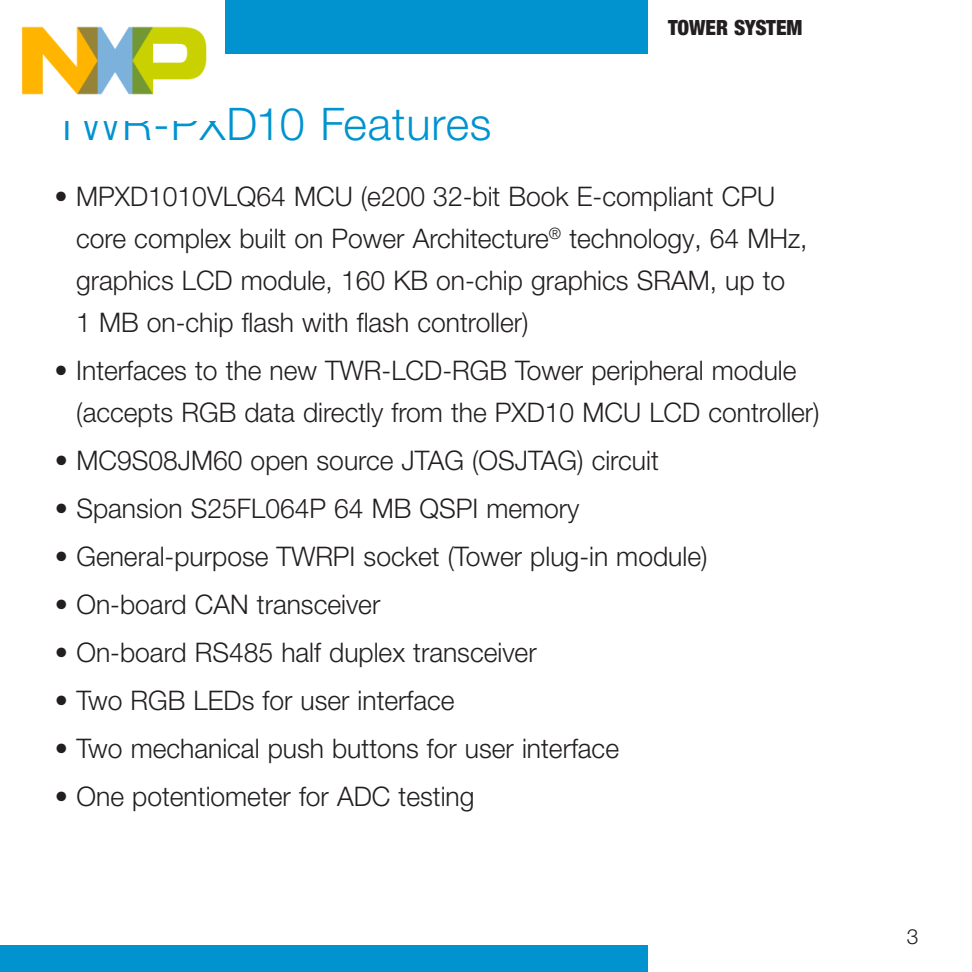
<style>
.page{position:relative;width:972px;height:972px;background:#fff}
.page>*{position:absolute;margin:0;border:0;box-sizing:border-box;transform-origin:0 0}
.t1{font:300 45px "Helvetica Neue LT Pro";letter-spacing:.02em;color:#0093d0}
.t2{font:300 27px/42px "Helvetica Neue LT Pro";color:#231f20}
.t3{font:900 condensed 21px "Helvetica Neue LT Pro";color:#231f20}
.t4{font:300 21px "Helvetica Neue LT Pro";color:#231f20}
</style>
<div class="page">
<div style="left:0;top:0;width:648px;height:54px;background:#0093d0"></div>
<div style="left:0;top:945px;width:648px;height:27px;background:#0093d0"></div>
<img style="left:0;top:0;width:225px;height:95px">
<h1 class="t1" style="left:55px;top:97px;width:439px">TWR-PXD10 Features</h1>
<p class="t3" style="left:668px;top:15px;width:136px">TOWER SYSTEM</p>
<p class="t2" style="left:76px;top:175px;width:733px;text-indent:-22px">• MPXD1010VLQ64 MCU (e200 32-bit Book E-compliant CPU core complex built on Power Architecture<sup>®</sup> technology, 64 MHz, graphics LCD module, 160 KB on-chip graphics SRAM, up to<br>1 MB on-chip flash with flash controller)</p>
<p class="t2" style="left:76px;top:349px;width:745px;text-indent:-22px">• Interfaces to the new TWR-LCD-RGB Tower peripheral module (accepts RGB data directly from the PXD10 MCU LCD controller)</p>
<p class="t2" style="left:55px;top:439px;width:606px">• MC9S08JM60 open source JTAG (OSJTAG) circuit</p>
<p class="t2" style="left:55px;top:487px;width:526px">• Spansion S25FL064P 64 MB QSPI memory</p>
<p class="t2" style="left:55px;top:535px;width:654px">• General-purpose TWRPI socket (Tower plug-in module)</p>
<p class="t2" style="left:55px;top:583px;width:327px">• On-board CAN transceiver</p>
<p class="t2" style="left:55px;top:631px;width:483px">• On-board RS485 half duplex transceiver</p>
<p class="t2" style="left:55px;top:679px;width:401px">• Two RGB LEDs for user interface</p>
<p class="t2" style="left:55px;top:727px;width:566px">• Two mechanical push buttons for user interface</p>
<p class="t2" style="left:55px;top:775px;width:421px">• One potentiometer for ADC testing</p>
<p class="t4" style="left:907px;top:923px;width:13px">3</p>
</div>
